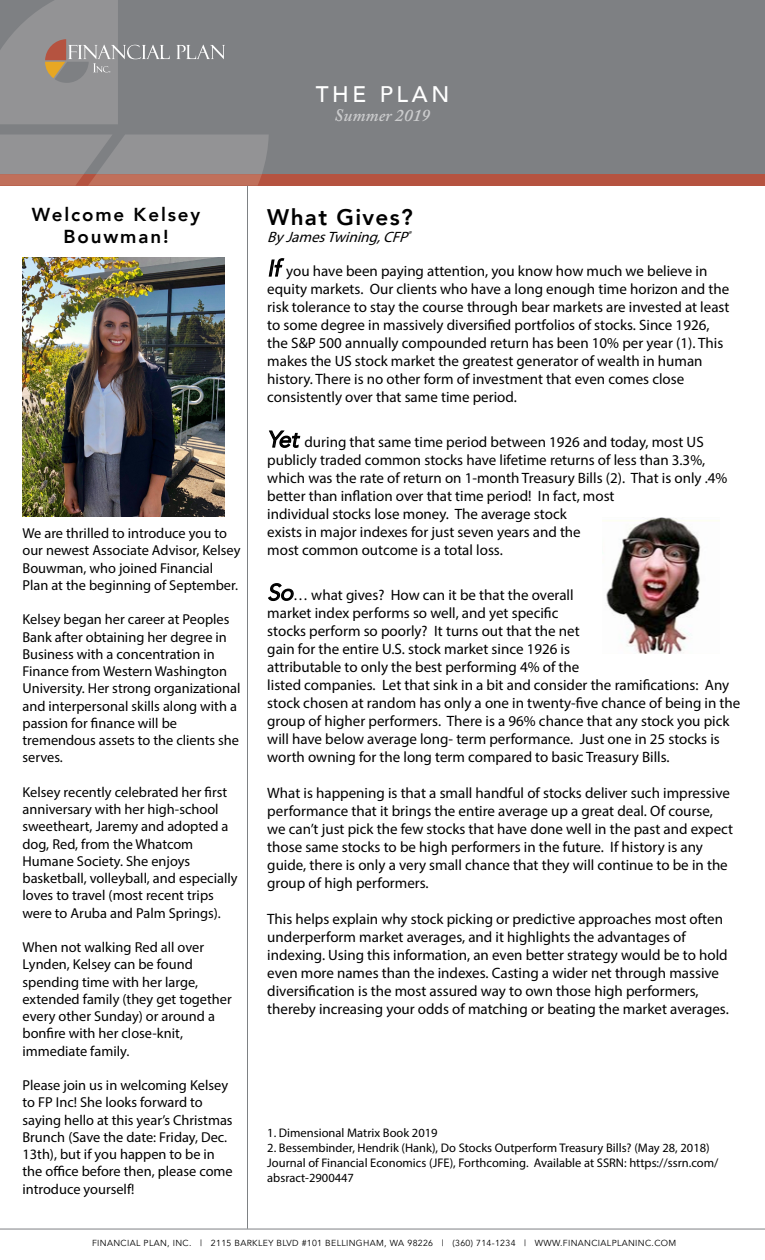
<style>
.page{position:relative;width:765px;height:1260px;background:#fff}
.page>*{position:absolute;margin:0;border:0;box-sizing:border-box;transform-origin:0 0}
.t1{font:800 22.5px "Avenir";letter-spacing:.06em;color:#000}
.t2{font:500 22.5px "Avenir";letter-spacing:.16em;color:#fff}
.t3{font:800 18.75px/22.5px "Avenir";letter-spacing:.1em;color:#000;text-align:center}
.t4{font:italic 600 17.5px "Adobe Caslon Pro";color:#fff}
.t5{font:15px/18px "Myriad Pro";color:#000}
.t6{font:italic 15px "Myriad Pro";color:#000}
.t7{font:14.38px/17.2px "Myriad Pro";color:#000}
.t8{font:12.5px/15px "Myriad Pro";color:#000}
.t9{font:8.75px "Avenir";letter-spacing:.04em;color:#000}
.s1{font-family:"Avenir";font-style:italic;font-size:22.5px}
</style>
<div class="page">
<div style="left:0;top:0;width:765px;height:186px;background:#7e8083"></div>
<div style="left:0;top:174px;width:765px;height:12px;background:#b55340"></div>
<svg style="left:0;top:135px;width:269px;height:51px;background:#9c8985"></svg>
<hr style="left:0;top:1229px;width:765px;height:1px;background:#7e8184">
<hr style="left:247px;top:186px;width:1px;height:1043px;background:#7e8184">
<svg style="left:177px;top:45px;width:48px;height:14px"></svg>
<svg style="left:0;top:0;width:170px;height:124px"></svg>
<svg style="left:268px;top:258px;width:17px;height:19px"></svg>
<svg style="left:268px;top:430px;width:33px;height:18px"></svg>
<svg style="left:268px;top:583px;width:26px;height:19px"></svg>
<img style="left:22px;top:257px;width:203px;height:259px">
<img style="left:603px;top:518px;width:117px;height:136px">
<h1 class="t2" style="left:316px;top:74px;width:135px">THE PLAN</h1>
<p class="t4" style="left:335px;top:105px;width:97px">Summer 2019</p>
<p class="t3" style="left:32px;top:203px;width:170px">Welcome Kelsey<br>Bouwman!</p>
<p class="t7" style="left:22px;top:525px;width:220px">We are thrilled to introduce you to our newest Associate Advisor, Kelsey Bouwman, who joined Financial Plan at the beginning of September.</p>
<p class="t7" style="left:22px;top:611px;width:219px">Kelsey began her career at Peoples<br>Bank after obtaining her degree in<br>Business with a concentration in<br>Finance from Western Washington<br>University. Her strong organizational and interpersonal skills along with a passion for finance will be tremendous assets to the clients she serves.</p>
<p class="t7" style="left:22px;top:783px;width:217px">Kelsey recently celebrated her first anniversary with her high-school sweetheart, Jaremy and adopted a dog, Red, from the Whatcom Humane Society. She enjoys basketball, volleyball, and especially loves to travel (most recent trips were to Aruba and Palm Springs).</p>
<p class="t7" style="left:22px;top:939px;width:211px">When not walking Red all over<br>Lynden, Kelsey can be found spending time with her large, extended family (they get together every other Sunday) or around a bonfire with her close-knit, immediate family.</p>
<p class="t7" style="left:22px;top:1077px;width:212px">Please join us in welcoming Kelsey to FP Inc! She looks forward to saying hello at this year’s Christmas<br>Brunch (Save the date: Friday, Dec.<br>13th), but if you happen to be in the office before then, please come introduce yourself!</p>
<h1 class="t1" style="left:267px;top:200px;width:147px">What Gives?</h1>
<p class="t5" style="left:267px;top:262px;width:464px"><span class="s1">If</span> you have been paying attention, you know how much we believe in equity markets. Our clients who have a long enough time horizon and the risk tolerance to stay the course through bear markets are invested at least to some degree in massively diversified portfolios of stocks. Since 1926, the S&amp;P 500 annually compounded return has been 10% per year (1). This makes the US stock market the greatest generator of wealth in human history. There is no other form of investment that even comes close consistently over that same time period.</p>
<p class="t5" style="left:267px;top:433px;width:462px"><span class="s1">Yet</span> during that same time period between 1926 and today, most US publicly traded common stocks have lifetime returns of less than 3.3%, which was the rate of return on 1-month Treasury Bills (2). That is only .4% better than inflation over that time period! In fact, most<br>individual stocks lose money. The average stock<br>exists in major indexes for just seven years and the<br>most common outcome is a total loss.</p>
<p class="t5" style="left:267px;top:586px;width:475px"><span class="s1">So</span>… what gives? How can it be that the overall<br>market index performs so well, and yet specific<br>stocks perform so poorly? It turns out that the net<br>gain for the entire U.S. stock market since 1926 is<br>attributable to only the best performing 4% of the<br>listed companies. Let that sink in a bit and consider the ramifications: Any stock chosen at random has only a one in twenty-five chance of being in the group of higher performers. There is a 96% chance that any stock you pick will have below average long- term performance. Just one in 25 stocks is worth owning for the long term compared to basic Treasury Bills.</p>
<p class="t5" style="left:267px;top:784px;width:467px">What is happening is that a small handful of stocks deliver such impressive performance that it brings the entire average up a great deal. Of course, we can’t just pick the few stocks that have done well in the past and expect those same stocks to be high performers in the future. If history is any guide, there is only a very small chance that they will continue to be in the group of high performers.</p>
<p class="t5" style="left:267px;top:910px;width:463px">This helps explain why stock picking or predictive approaches most often underperform market averages, and it highlights the advantages of indexing. Using this information, an even better strategy would be to hold even more names than the indexes. Casting a wider net through massive diversification is the most assured way to own those high performers, thereby increasing your odds of matching or beating the market averages.</p>
<p class="t6" style="left:267px;top:228px;width:148px">ByJamesTwining,CFP<sup>®</sup></p>
<p class="t8" style="left:267px;top:1125px;width:172px">1. Dimensional Matrix Book 2019</p>
<p class="t8" style="left:267px;top:1140px;width:453px">2. Bessembinder, Hendrik (Hank), Do Stocks Outperform Treasury Bills? (May 28, 2018)<br>Journal of Financial Economics (JFE), Forthcoming. Available at SSRN: https://ssrn.com/ absract-2900447</p>
<p class="t9" style="left:92px;top:1238px;width:586px">FINANCIAL PLAN, INC. | 2115 BARKLEY BLVD #101 BELLINGHAM, WA 98226 | (360) 714-1234 | WWW.FINANCIALPLANINC.COM</p>
</div>
